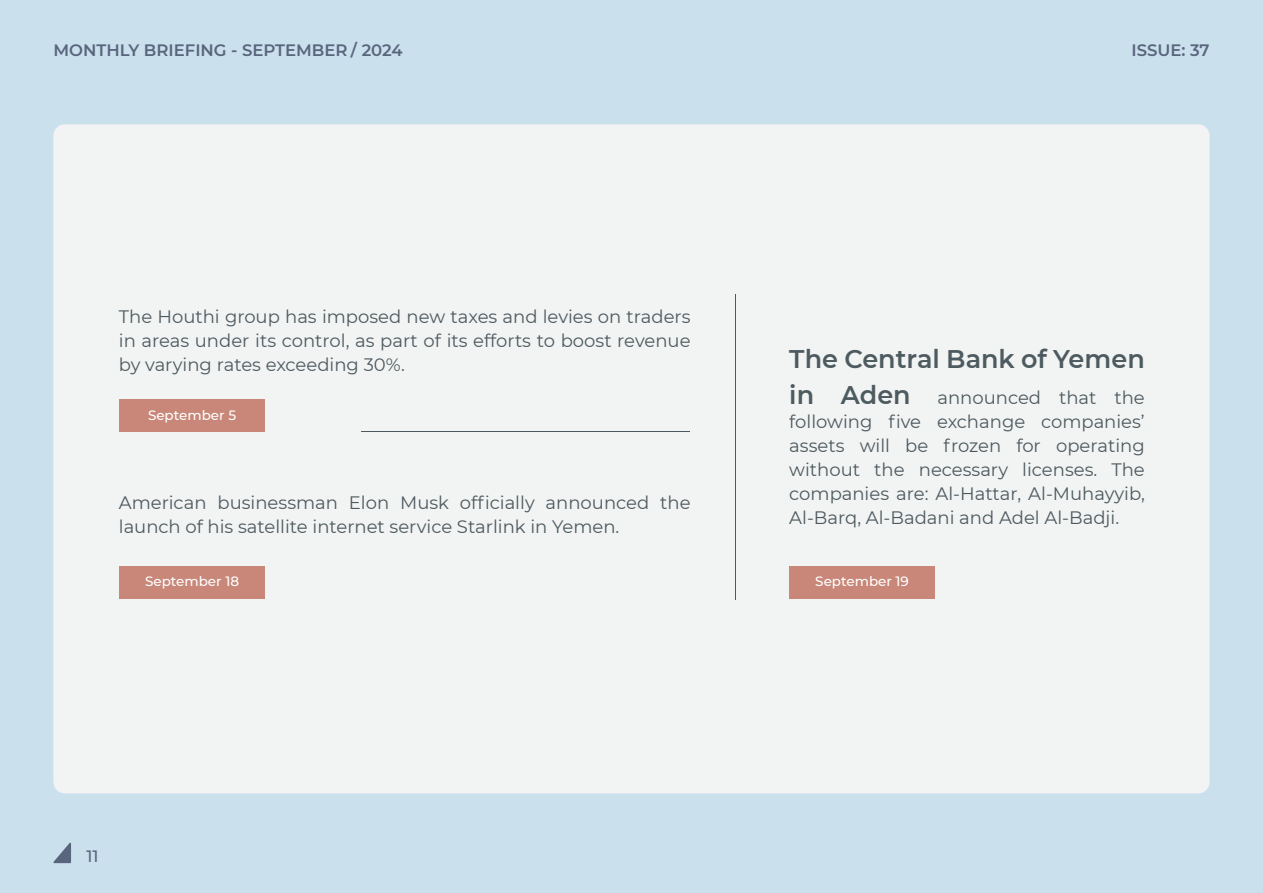
<style>
.page{position:relative;width:1263px;height:893px;background:#cae0ed}
.page>*{position:absolute;margin:0;border:0;box-sizing:border-box;transform-origin:0 0}
.t1{font:600 25.5px "Montserrat";color:#4d5a5f}
.t2{font:18px/24px "Montserrat";color:#4d5a5f;text-align:justify}
.t3{font:600 16.5px "Montserrat";color:#59657d}
.t4{font:500 16.5px "Montserrat";color:#59657d}
.t5{font:500 13.5px "Montserrat";color:#fff}
.s1{font-weight:600;font-size:25.5px}
</style>
<div class="page">
<svg style="left:53px;top:842px;width:18px;height:21px"></svg>
<div style="left:53px;top:124px;width:1156px;height:669px;background:#f2f3f3;border-radius:11px"></div>
<div style="left:119px;top:400px;width:146px;height:32px;background:#c88778"></div>
<hr style="left:362px;top:431px;width:328px;height:1px;background:#4d595f">
<hr style="left:735px;top:294px;width:1px;height:305px;background:#4d595f">
<div style="left:119px;top:567px;width:146px;height:32px;background:#c88778"></div>
<div style="left:789px;top:567px;width:146px;height:32px;background:#c88778"></div>
<p class="t3" style="left:53px;top:38px;width:351px">MONTHLY BRIEFING - SEPTEMBER / 2024</p>
<p class="t3" style="left:1131px;top:38px;width:80px">ISSUE: 37</p>
<p class="t2" style="left:119px;top:304px;width:573px">The Houthi group has imposed new taxes and levies on traders in areas under its control, as part of its efforts to boost revenue by varying rates exceeding 30%.</p>
<p class="t5" style="left:148px;top:405px;width:90px">September 5</p>
<p class="t2" style="left:119px;top:490px;width:573px">American businessman Elon Musk officially announced the launch of his satellite internet service Starlink in Yemen.</p>
<h1 class="t1" style="left:789px;top:341px;width:357px">The Central Bank of Yemen</h1>
<p class="t2" style="left:789px;top:385px;width:357px"><span class="s1">in Aden</span> announced that the following five exchange companies’ assets will be frozen for operating without the necessary licenses. The companies are: Al-Hattar, Al-Muhayyib, Al-Barq, Al-Badani and Adel Al-Badji.</p>
<p class="t5" style="left:145px;top:572px;width:96px">September 18</p>
<p class="t5" style="left:815px;top:572px;width:95px">September 19</p>
<p class="t4" style="left:87px;top:844px;width:14px">11</p>
</div>
